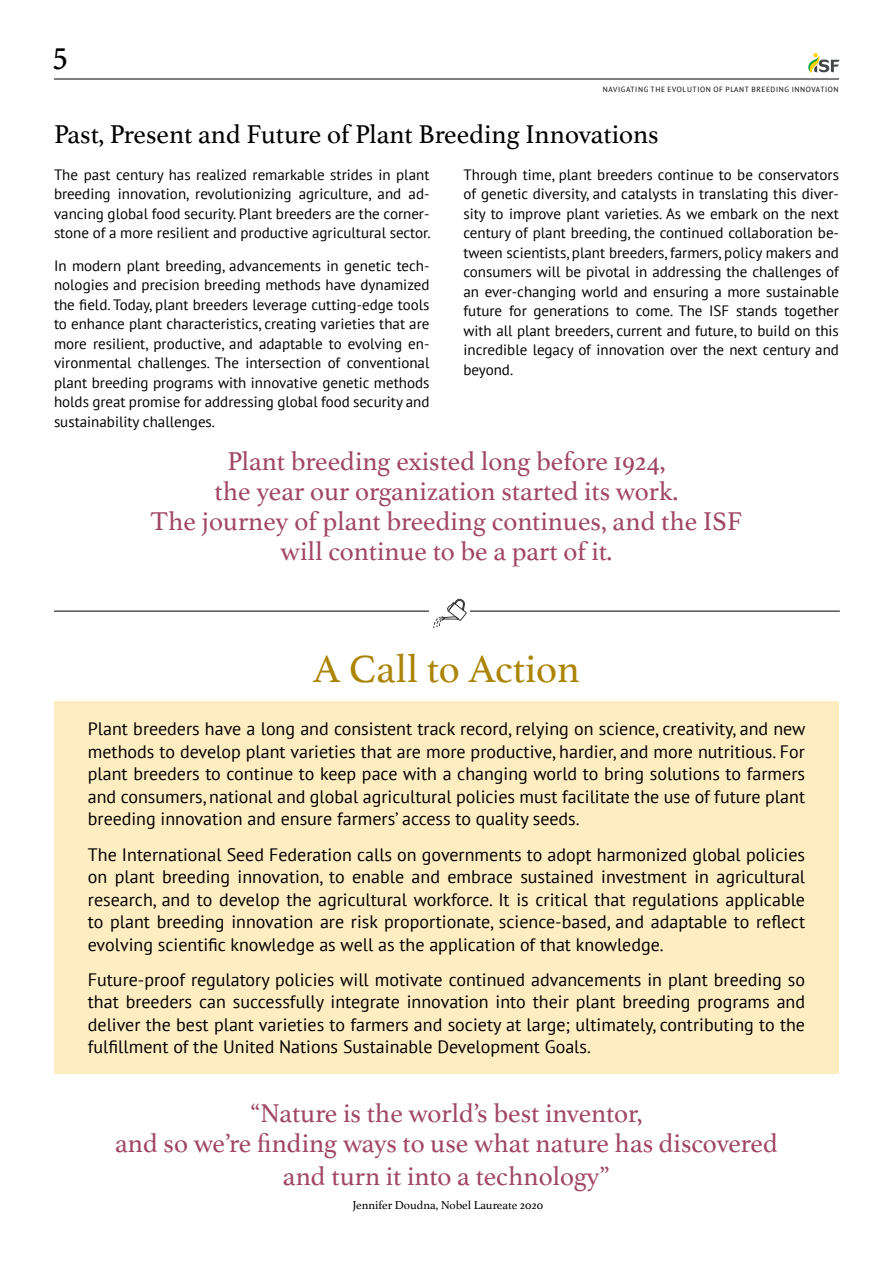
<style>
.page{position:relative;width:893px;height:1263px;background:#fff}
.page>*{position:absolute;margin:0;border:0;box-sizing:border-box;transform-origin:0 0}
.t1{font:40.5px "Athelas";color:#ac8405}
.t2{font:27px/30px "Athelas";color:#a14764;text-align:center}
.t3{font:27px "Athelas";color:#000}
.t4{font:18px/22.5px "PT Sans";color:#000;text-align:justify}
.t5{font:15px/19.5px "PT Sans";color:#000;text-align:justify}
.t6{font:12px "Athelas";color:#000}
.t7{font:7.5px "PT Sans";letter-spacing:.08em;color:#000}
</style>
<div class="page">
<div style="left:54px;top:701px;width:785px;height:373px;background:#ffedc2"></div>
<hr style="left:54px;top:79px;width:785px;height:1px;background:#000">
<svg style="left:808px;top:53px;width:31px;height:19px"></svg>
<hr style="left:54px;top:611px;width:786px;height:1px;background:#000">
<div style="left:429px;top:589px;width:41px;height:41px;background:#fff"></div>
<svg style="left:433px;top:598px;width:34px;height:30px"></svg>
<p class="t7" style="left:603px;top:85px;width:237px">NAVIGATING THE EVOLUTION OF PLANT BREEDING INNOVATION</p>
<h2 class="t3" style="left:54px;top:112px;width:606px">Past, Present and Future of Plant Breeding Innovations</h2>
<p class="t5" style="left:54px;top:164px;width:378px">The past century has realized remarkable strides in plant breeding innovation, revolutionizing agriculture, and ad&shy;vancing global food security. Plant breeders are the corner&shy;stone of a more resilient and productive agricultural sector.</p>
<p class="t5" style="left:54px;top:255px;width:377px">In modern plant breeding, advancements in genetic tech&shy;nologies and precision breeding methods have dynamized the field. Today, plant breeders leverage cutting-edge tools to enhance plant characteristics, creating varieties that are more resilient, productive, and adaptable to evolving en&shy;vironmental challenges. The intersection of conventional plant breeding programs with innovative genetic methods holds great promise for addressing global food security and sustainability challenges.</p>
<p class="t5" style="left:463px;top:164px;width:377px">Through time, plant breeders continue to be conservators of genetic diversity, and catalysts in translating this diver&shy;sity to improve plant varieties. As we embark on the next century of plant breeding, the continued collaboration be&shy;tween scientists, plant breeders, farmers, policy makers and consumers will be pivotal in addressing the challenges of an ever-changing world and ensuring a more sustainable future for generations to come. The ISF stands together with all plant breeders, current and future, to build on this incredible legacy of innovation over the next century and beyond.</p>
<h2 class="t2" style="left:151px;top:446px;width:593px">Plant breeding existed long before 1924,<br>the year our organization started its work.<br>The journey of plant breeding continues, and the ISF will continue to be a part of it.</h2>
<h1 class="t1" style="left:313px;top:636px;width:269px">A Call to Action</h1>
<p class="t4" style="left:88px;top:717px;width:719px">Plant breeders have a long and consistent track record, relying on science, creativity, and new methods to develop plant varieties that are more productive, hardier, and more nutritious. For plant breeders to continue to keep pace with a changing world to bring solutions to farmers and consumers, national and global agricultural policies must facilitate the use of future plant breeding innovation and ensure farmers’ access to quality seeds.</p>
<p class="t4" style="left:88px;top:843px;width:719px">The International Seed Federation calls on governments to adopt harmonized global policies on plant breeding innovation, to enable and embrace sustained investment in agricultural research, and to develop the agricultural workforce. It is critical that regulations applicable to plant breeding innovation are risk proportionate, science-based, and adaptable to reflect evolving scientific knowledge as well as the application of that knowledge.</p>
<p class="t4" style="left:88px;top:968px;width:719px">Future-proof regulatory policies will motivate continued advancements in plant breeding so that breeders can successfully integrate innovation into their plant breeding programs and deliver the best plant varieties to farmers and society at large; ultimately, contributing to the fulfillment of the United Nations Sustainable Development Goals.</p>
<h2 class="t2" style="left:115px;top:1098px;width:664px">“Nature is the world’s best inventor,<br>and so we’re finding ways to use what nature has discovered</h2>
<h2 class="t2" style="left:283px;top:1161px;width:329px">and turn it into a technology”</h2>
<p class="t6" style="left:352px;top:1196px;width:192px">Jennifer Doudna, Nobel Laureate 2020</p>
</div>
